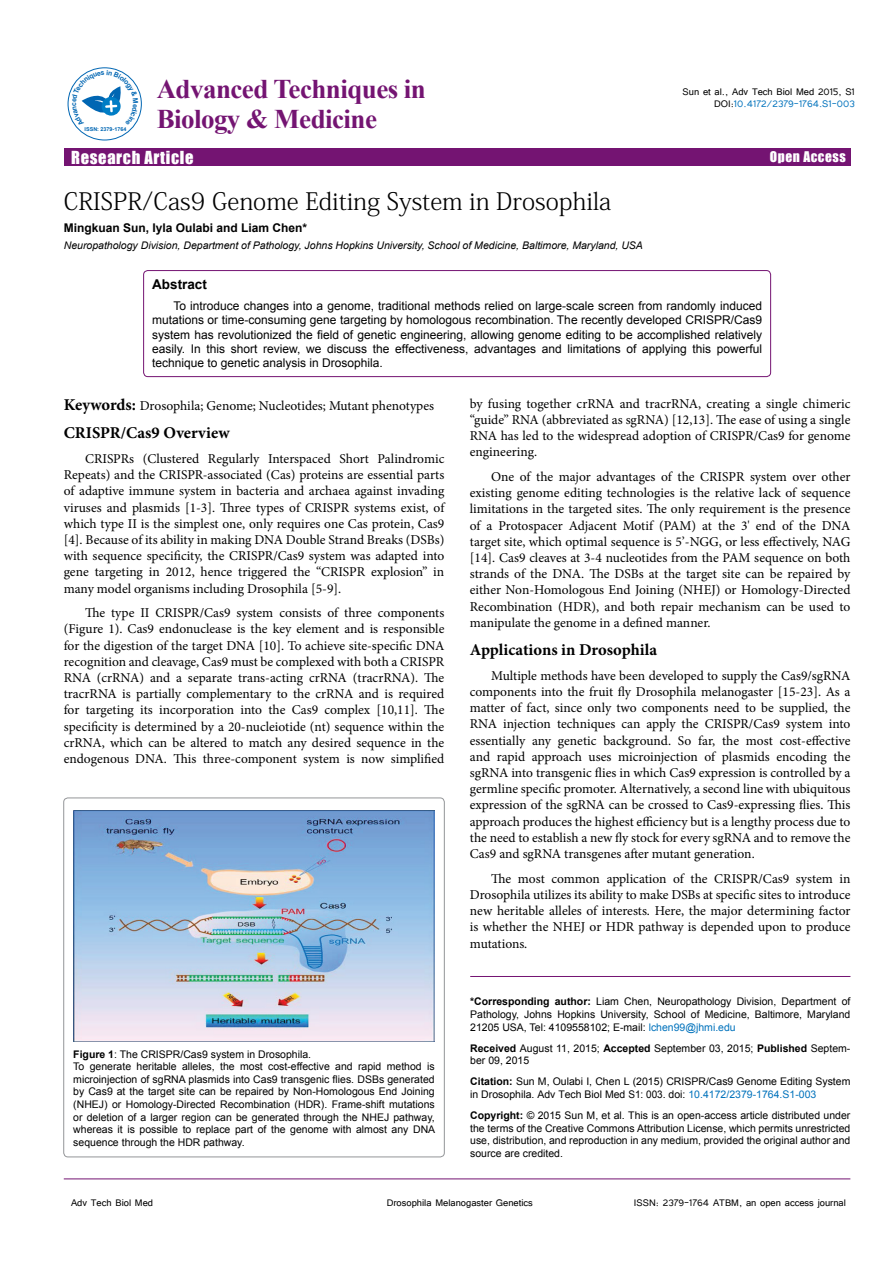
<style>
.page{position:relative;width:893px;height:1263px;background:#fff}
.page>*{position:absolute;margin:0;border:0;box-sizing:border-box;transform-origin:0 0}
.t1{font:700 27px "Times New Roman";letter-spacing:-.02em;color:#741472}
.t2{font:24px "Adobe Fangsong Std";color:#000}
.SH{font:700 16.5px "Minion Pro";color:#000}
.t3{font:16.5px "Impact";letter-spacing:.04em;color:#fff}
.SH-2{font:13.5px/16.2px "Minion Pro";color:#000;text-align:justify}
.t4{font:13.5px "Impact";letter-spacing:.04em;color:#fff}
.t5{font:700 13.5px "Arial";color:#000}
.t6{font:12px/14.4px "Arial";color:#000;text-align:justify}
.t7{font:12px/11.1px "Tunga";color:#000;text-align:right}
.t8{font:700 12px "Arial";color:#000}
.t9{font:10.5px/12.6px "Arial";color:#000;text-align:justify}
.t10{font:italic 10.5px "Arial";color:#000}
.t11{font:700 5.25px "Arial";color:#0066b3}
.s1{color:#0072bc}
.s2{font-weight:700;font-size:16.5px}
.s3{font-weight:700}
</style>
<div class="page">
<div style="left:64px;top:148px;width:786px;height:17px;background:#741472"></div>
<hr style="left:64px;top:1179px;width:786px;height:1px;background:#741472">
<hr style="left:470px;top:976px;width:380px;height:1px;background:#741472">
<div style="left:144px;top:270px;width:627px;height:107px;border:1px solid #741472;border-radius:4px"></div>
<div style="left:64px;top:798px;width:380px;height:359px;border:1px solid #939598;border-radius:4px"></div>
<img style="left:73px;top:811px;width:362px;height:230px">
<div style="left:68px;top:67px;width:74px;height:73px;border:1px solid #0066b3;border-radius:50%"></div>
<svg style="left:72px;top:70px;width:66px;height:56px"></svg>
<h1 class="t1" style="left:157px;top:70px;width:271px">Advanced Techniques in</h1>
<h1 class="t1" style="left:157px;top:100px;width:222px">Biology &amp; Medicine</h1>
<p class="t11" style="left:85px;top:126px;width:43px">ISSN: 2379-1764</p>
<p class="t3" style="left:71px;top:145px;width:124px">Research Article</p>
<p class="t2" style="left:64px;top:186px;width:549px">CRISPR/Cas9 Genome Editing System in Drosophila</p>
<p class="t8" style="left:64px;top:220px;width:245px">Mingkuan Sun, Iyla Oulabi and Liam Chen*</p>
<p class="t10" style="left:64px;top:239px;width:581px">Neuropathology Division, Department of Pathology, Johns Hopkins University, School of Medicine, Baltimore, Maryland, USA</p>
<p class="t7" style="left:683px;top:86px;width:174px">Sun et al., Adv Tech Biol Med 2015, S1<br>DOI:<span class="s1">10.4172/2379-1764.S1-003</span></p>
<p class="t3" style="left:753px;top:140px;width:94px">Open Access</p>
<p class="t4" style="left:770px;top:146px;width:77px">Open Access</p>
<p class="t5" style="left:152px;top:275px;width:56px">Abstract</p>
<p class="t6" style="left:152px;top:298px;width:611px;text-indent:21px">To introduce changes into a genome, traditional methods relied on large-scale screen from randomly induced mutations or time-consuming gene targeting by homologous recombination. The recently developed CRISPR/Cas9 system has revolutionized the field of genetic engineering, allowing genome editing to be accomplished relatively easily. In this short review, we discuss the effectiveness, advantages and limitations of applying this powerful technique to genetic analysis in Drosophila.</p>
<p class="SH-2" style="left:64px;top:398px;width:372px"><span class="s2">Keywords:</span> Drosophila; Genome; Nucleotides; Mutant phenotypes</p>
<p class="SH" style="left:64px;top:421px;width:168px">CRISPR/Cas9 Overview</p>
<p class="SH-2" style="left:64px;top:451px;width:382px;text-indent:21px">CRISPRs (Clustered Regularly Interspaced Short Palindromic Repeats) and the CRISPR-associated (Cas) proteins are essential parts of adaptive immune system in bacteria and archaea against invading viruses and plasmids [1-3]. Three types of CRISPR systems exist, of which type II is the simplest one, only requires one Cas protein, Cas9 [4]. Because of its ability in making DNA Double Strand Breaks (DSBs) with sequence specificity, the CRISPR/Cas9 system was adapted into gene targeting in 2012, hence triggered the “CRISPR explosion” in many model organisms including Drosophila [5-9].</p>
<p class="SH-2" style="left:64px;top:605px;width:382px;text-indent:21px">The type II CRISPR/Cas9 system consists of three components (Figure 1). Cas9 endonuclease is the key element and is responsible for the digestion of the target DNA [10]. To achieve site-specific DNA recognition and cleavage, Cas9 must be complexed with both a CRISPR RNA (crRNA) and a separate trans-acting crRNA (tracrRNA). The tracrRNA is partially complementary to the crRNA and is required for targeting its incorporation into the Cas9 complex [10,11]. The specificity is determined by a 20-nucleiotide (nt) sequence within the crRNA, which can be altered to match any desired sequence in the endogenous DNA. This three-component system is now simplified</p>
<p class="t9" style="left:73px;top:1048px;width:239px"><span class="s3">Figure 1</span>: The CRISPR/Cas9 system in Drosophila.</p>
<p class="t9" style="left:73px;top:1060px;width:363px">To generate heritable alleles, the most cost-effective and rapid method is microinjection of sgRNA plasmids into Cas9 transgenic flies. DSBs generated by Cas9 at the target site can be repaired by Non-Homologous End Joining (NHEJ) or Homology-Directed Recombination (HDR). Frame-shift mutations or deletion of a larger region can be generated through the NHEJ pathway, whereas it is possible to replace part of the genome with almost any DNA sequence through the HDR pathway.</p>
<p class="SH-2" style="left:470px;top:395px;width:382px">by fusing together crRNA and tracrRNA, creating a single chimeric “guide” RNA (abbreviated as sgRNA) [12,13]. The ease of using a single RNA has led to the widespread adoption of CRISPR/Cas9 for genome engineering.</p>
<p class="SH-2" style="left:470px;top:469px;width:382px;text-indent:21px">One of the major advantages of the CRISPR system over other existing genome editing technologies is the relative lack of sequence limitations in the targeted sites. The only requirement is the presence of a Protospacer Adjacent Motif (PAM) at the 3' end of the DNA target site, which optimal sequence is 5’-NGG, or less effectively, NAG [14]. Cas9 cleaves at 3-4 nucleotides from the PAM sequence on both strands of the DNA. The DSBs at the target site can be repaired by either Non-Homologous End Joining (NHEJ) or Homology-Directed Recombination (HDR), and both repair mechanism can be used to manipulate the genome in a defined manner.</p>
<p class="SH" style="left:470px;top:638px;width:189px">Applications in Drosophila</p>
<p class="SH-2" style="left:470px;top:667px;width:382px;text-indent:21px">Multiple methods have been developed to supply the Cas9/sgRNA components into the fruit fly Drosophila melanogaster [15-23]. As a matter of fact, since only two components need to be supplied, the RNA injection techniques can apply the CRISPR/Cas9 system into essentially any genetic background. So far, the most cost-effective and rapid approach uses microinjection of plasmids encoding the sgRNA into transgenic flies in which Cas9 expression is controlled by a germline specific promoter. Alternatively, a second line with ubiquitous expression of the sgRNA can be crossed to Cas9-expressing flies. This approach produces the highest efficiency but is a lengthy process due to the need to establish a new fly stock for every sgRNA and to remove the Cas9 and sgRNA transgenes after mutant generation.</p>
<p class="SH-2" style="left:470px;top:870px;width:382px;text-indent:21px">The most common application of the CRISPR/Cas9 system in Drosophila utilizes its ability to make DSBs at specific sites to introduce new heritable alleles of interests. Here, the major determining factor is whether the NHEJ or HDR pathway is depended upon to produce mutations.</p>
<p class="t9" style="left:470px;top:995px;width:382px"><span class="s3">*Corresponding author:</span> Liam Chen, Neuropathology Division, Department of Pathology, Johns Hopkins University, School of Medicine, Baltimore, Maryland 21205 USA, Tel: 4109558102; E-mail: <span class="s1">lchen99@jhmi.edu</span></p>
<p class="t9" style="left:470px;top:1042px;width:382px"><span class="s3">Received</span> August 11, 2015; <span class="s3">Accepted</span> September 03, 2015; <span class="s3">Published</span> Septem&shy;ber 09, 2015</p>
<p class="t9" style="left:470px;top:1075px;width:382px"><span class="s3">Citation:</span> Sun M, Oulabi I, Chen L (2015) CRISPR/Cas9 Genome Editing System in Drosophila. Adv Tech Biol Med S1: 003. doi: <span class="s1">10.4172/2379-1764.S1-003</span></p>
<p class="t9" style="left:470px;top:1109px;width:382px"><span class="s3">Copyright:</span> © 2015 Sun M, et al. This is an open-access article distributed under the terms of the Creative Commons Attribution License, which permits unrestricted use, distribution, and reproduction in any medium, provided the original author and source are credited.</p>
<p class="t7" style="left:71px;top:1196px;width:84px">Adv Tech Biol Med</p>
<p class="t7" style="left:387px;top:1196px;width:148px">Drosophila Melanogaster Genetics</p>
<p class="t7" style="left:634px;top:1196px;width:213px">ISSN: 2379-1764 ATBM, an open access journal</p>
</div>
